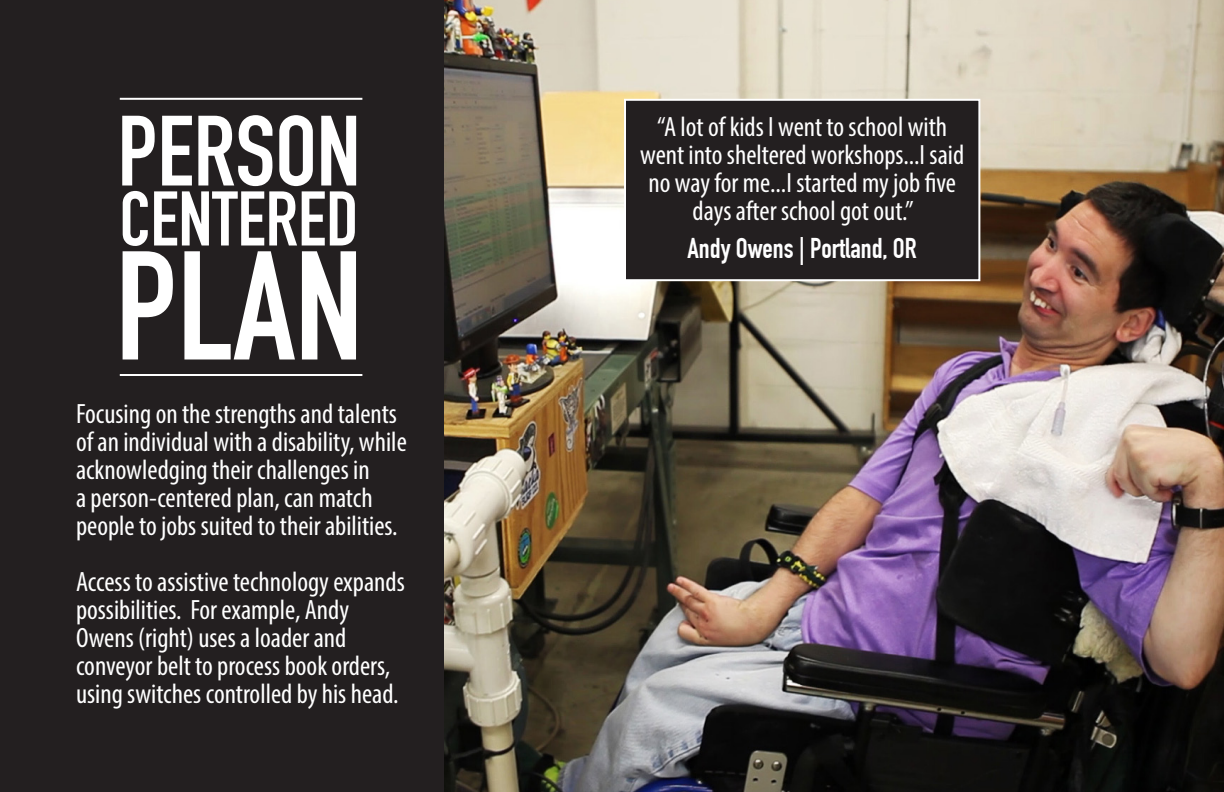
<style>
.page{position:relative;width:1224px;height:792px;background:#fff}
.page>*{position:absolute;margin:0;border:0;box-sizing:border-box;transform-origin:0 0}
.t1{font:700 152px "DIN Condensed";color:#fff}
.t2{font:700 98px "DIN Condensed";color:#fff}
.t3{font:700 76px "DIN Condensed";color:#fff}
.t4{font:condensed 28px/28px "Myriad Pro";color:#fff}
.t5{font:700 28px "DIN Condensed";color:#fff}
</style>
<div class="page">
<div style="left:0;top:0;width:444px;height:792px;background:#231f20"></div>
<img style="left:444px;top:0;width:780px;height:792px">
<div style="left:625px;top:100px;width:354px;height:180px;background:#231f20"></div>
<div style="left:624px;top:99px;width:356px;height:182px;border:2px solid #fff"></div>
<hr style="left:120px;top:98px;width:242px;height:2px;background:#fff">
<hr style="left:120px;top:374px;width:242px;height:2px;background:#fff">
<p class="t2" style="left:118px;top:94px;width:244px">PERSON</p>
<p class="t3" style="left:119px;top:174px;width:241px">CENTERED</p>
<p class="t1" style="left:115px;top:217px;width:249px">PLAN</p>
<p class="t4" style="left:76px;top:399px;width:332px">Focusing on the strengths and talents of an individual with a disability, while acknowledging their challenges in<br>a person-centered plan, can match people to jobs suited to their abilities.</p>
<p class="t4" style="left:76px;top:567px;width:330px">Access to assistive technology expands possibilities. For example, Andy Owens (right) uses a loader and conveyor belt to process book orders, using switches controlled by his head.</p>
<p class="t4" style="left:640px;top:112px;width:326px;text-align:center">“A lot of kids I went to school with went into sheltered workshops...I said no way for me...I started my job five days after school got out.”</p>
<p class="t5" style="left:688px;top:232px;width:231px">Andy Owens | Portland, OR</p>
</div>
